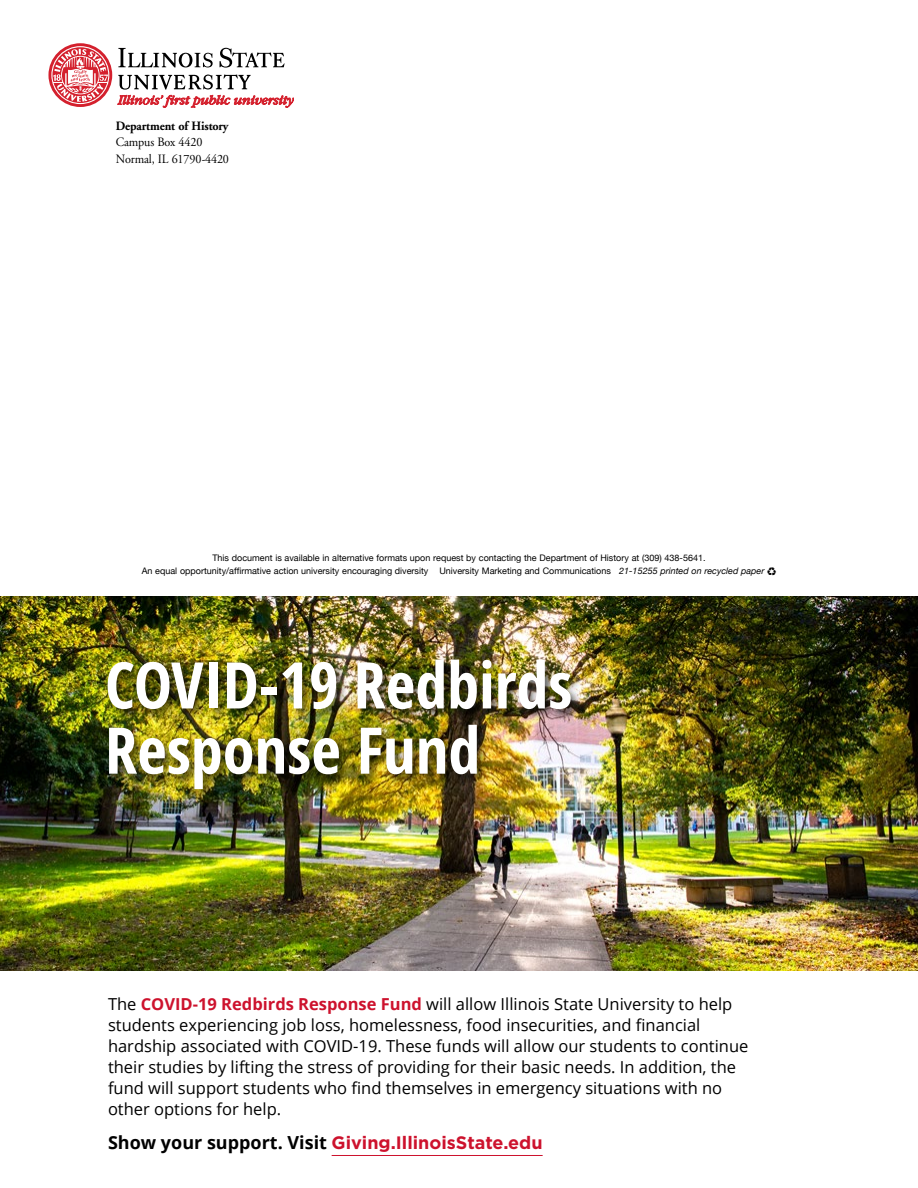
<style>
.page{position:relative;width:918px;height:1188px;background:#fff}
.page>*{position:absolute;margin:0;border:0;box-sizing:border-box;transform-origin:0 0}
.H2{font:700 condensed 64.35px/65.2px "Open Sans";color:#fff}
.P{font:700 18px "Gotham";color:#cd122d}
.P-2{font:16.5px/21px "Open Sans";color:#000}
.t1{font:12.75px "Adobe Garamond";letter-spacing:-.01em;color:#000;scale:.95 1}
.t2{font:700 12.75px "Adobe Garamond";letter-spacing:-.01em;color:#000;scale:.95 1}
.t3{font:9px "Helvetica Neue";color:#000}
.s1{font-style:italic}
.s2{font-family:"Free Serif"}
.s3{font-weight:700;color:#cd122d}
.s4{font-family:"Open Sans";color:#000}
</style>
<div class="page">
<svg style="left:118px;top:74px;width:176px;height:34px"></svg>
<svg style="left:220px;top:48px;width:65px;height:20px"></svg>
<svg style="left:118px;top:48px;width:95px;height:19px"></svg>
<svg style="left:48px;top:43px;width:64px;height:64px"></svg>
<img style="left:0;top:596px;width:918px;height:374px">
<div style="left:104px;top:657px;width:478px;height:144px;background:#000;opacity:.65"></div>
<hr style="left:332px;top:1155px;width:211px;height:1px;background:#cd122d">
<p class="t2" style="left:116px;top:119px;width:120px">Department of History</p>
<p class="t1" style="left:116px;top:135px;width:93px">Campus Box 4420</p>
<p class="t1" style="left:116px;top:152px;width:121px">Normal, IL 61790-4420</p>
<p class="t3" style="left:212px;top:551px;width:495px">This document is available in alternative formats upon request by contacting the Department of History at (309) 438-5641.</p>
<p class="t3" style="left:142px;top:564px;width:636px">An equal opportunity/affirmative action university encouraging diversity University Marketing and Communications <span class="s1">21-15255 printed on recycled paper</span> <span class="s2">♻</span></p>
<h2 class="H2" style="left:105px;top:651px;width:469px">COVID-19 Redbirds<br>Response Fund</h2>
<p class="P-2" style="left:108px;top:993px;width:642px">The <span class="s3">COVID-19 Redbirds Response Fund</span> will allow Illinois State University to help students experiencing job loss, homelessness, food insecurities, and financial hardship associated with COVID‑19. These funds will allow our students to continue their studies by lifting the stress of providing for their basic needs. In addition, the fund will support students who find themselves in emergency situations with no other options for help.</p>
<p class="P" style="left:108px;top:1131px;width:436px"><span class="s4">Show your support. Visit</span> Giving.IllinoisState.edu</p>
</div>
